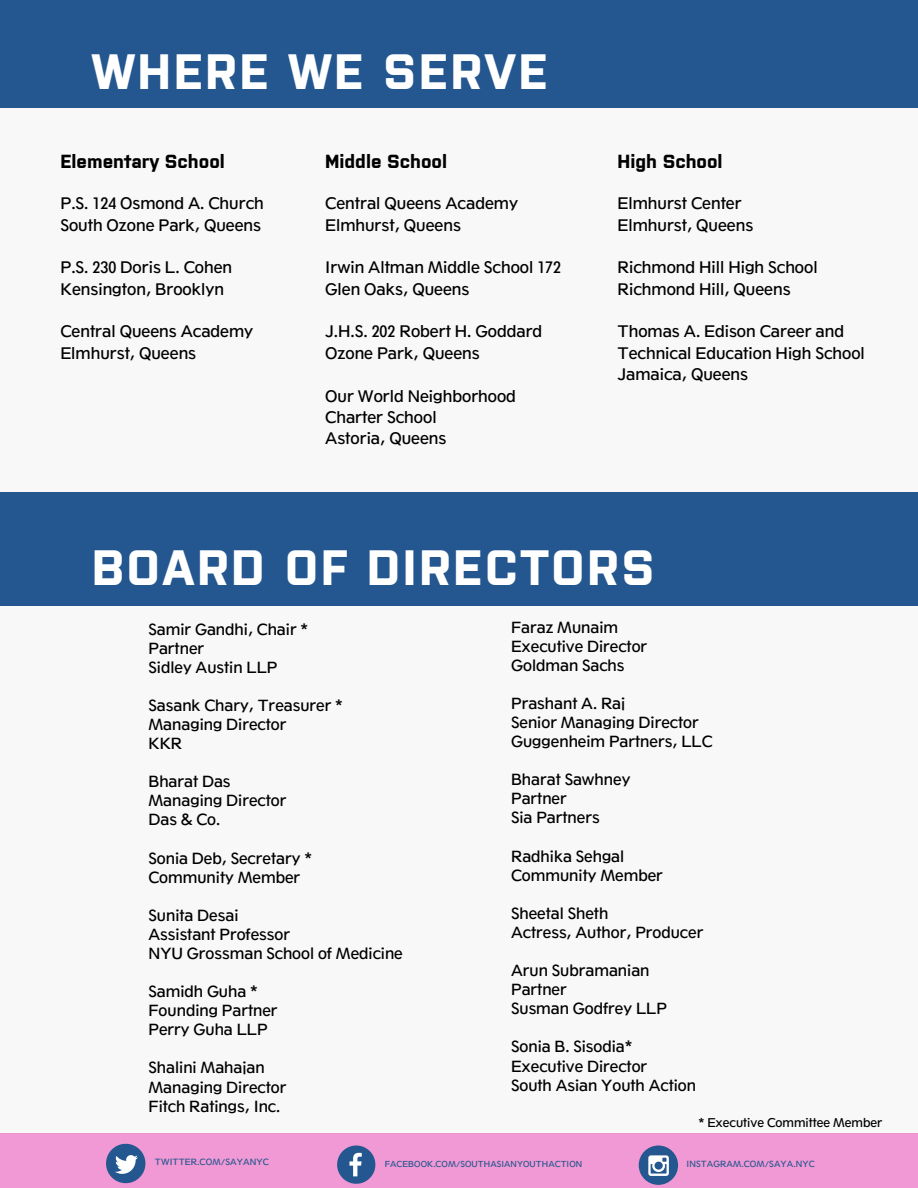
<style>
.page{position:relative;width:918px;height:1188px;background:#fff}
.page>*{position:absolute;margin:0;border:0;box-sizing:border-box;transform-origin:0 0}
.t1{font:700 49.65px "Purista";letter-spacing:.05em;color:#fff}
.t2{font:700 18.9px "Purista";color:#000}
.t3{font:15.75px/21.3px "Tw Cen Class MT Std";color:#000}
.t4{font:15.3px/19px "Tw Cen Class MT Std";color:#000}
.t5{font:12px "Tw Cen Class MT Std";color:#000}
.t6{font:8.55px "Tw Cen Class MT Std";letter-spacing:.01em;color:#24578f}
.t7{font:8.4px "Tw Cen Class MT Std";letter-spacing:.01em;color:#24578f}
.t8{font:8.25px "Tw Cen Class MT Std";letter-spacing:.01em;color:#24578f}
</style>
<div class="page">
<div style="left:0;top:1134px;width:918px;height:54px;background:#f099d4"></div>
<svg style="left:106px;top:1144px;width:39px;height:39px"></svg>
<svg style="left:337px;top:1146px;width:38px;height:38px"></svg>
<div style="left:639px;top:1146px;width:39px;height:39px;background:#24578f;border-radius:50%"></div>
<svg style="left:648px;top:1155px;width:21px;height:21px"></svg>
<div style="left:0;top:108px;width:918px;height:384px;background:#f8f8f8"></div>
<div style="left:0;top:0;width:918px;height:108px;background:#24578f"></div>
<div style="left:0;top:492px;width:918px;height:114px;background:#24578f"></div>
<div style="left:0;top:606px;width:918px;height:527px;background:#f8f8f8"></div>
<h1 class="t1" style="left:92px;top:35px;width:458px">WHERE WE SERVE</h1>
<p class="t2" style="left:60px;top:147px;width:166px">Elementary School</p>
<p class="t3" style="left:60px;top:193px;width:205px">P.S. 124 Osmond A. Church<br>South Ozone Park, Queens</p>
<p class="t3" style="left:60px;top:257px;width:173px">P.S. 230 Doris L. Cohen<br>Kensington, Brooklyn</p>
<p class="t3" style="left:60px;top:321px;width:194px">Central Queens Academy<br>Elmhurst, Queens</p>
<p class="t2" style="left:325px;top:147px;width:123px">Middle School</p>
<p class="t3" style="left:325px;top:193px;width:194px">Central Queens Academy<br>Elmhurst, Queens</p>
<p class="t3" style="left:325px;top:257px;width:237px">Irwin Altman Middle School 172<br>Glen Oaks, Queens</p>
<p class="t3" style="left:325px;top:321px;width:219px">J.H.S. 202 Robert H. Goddard<br>Ozone Park, Queens</p>
<p class="t3" style="left:325px;top:386px;width:192px">Our World Neighborhood<br>Charter School<br>Astoria, Queens</p>
<p class="t2" style="left:618px;top:147px;width:107px">High School</p>
<p class="t3" style="left:618px;top:193px;width:137px">Elmhurst Center<br>Elmhurst, Queens</p>
<p class="t3" style="left:618px;top:257px;width:202px">Richmond Hill High School<br>Richmond Hill, Queens</p>
<p class="t3" style="left:618px;top:321px;width:249px">Thomas A. Edison Career and<br>Technical Education High School<br>Jamaica, Queens</p>
<h1 class="t1" style="left:92px;top:531px;width:564px">BOARD OF DIRECTORS</h1>
<p class="t4" style="left:149px;top:620px;width:161px">Samir Gandhi, Chair *<br>Partner<br>Sidley Austin LLP</p>
<p class="t4" style="left:149px;top:696px;width:196px">Sasank Chary, Treasurer *<br>Managing Director<br>KKR</p>
<p class="t4" style="left:149px;top:773px;width:139px">Bharat Das<br>Managing Director<br>Das &amp; Co.</p>
<p class="t4" style="left:149px;top:849px;width:165px">Sonia Deb, Secretary *<br>Community Member</p>
<p class="t4" style="left:149px;top:906px;width:256px">Sunita Desai<br>Assistant Professor<br>NYU Grossman School of Medicine</p>
<p class="t4" style="left:149px;top:982px;width:131px">Samidh Guha *<br>Founding Partner<br>Perry Guha LLP</p>
<p class="t4" style="left:149px;top:1059px;width:139px">Shalini Mahajan<br>Managing Director<br>Fitch Ratings, Inc.</p>
<p class="t4" style="left:511px;top:618px;width:138px">Faraz Munaim<br>Executive Director<br>Goldman Sachs</p>
<p class="t4" style="left:511px;top:694px;width:203px">Prashant A. Raj<br>Senior Managing Director<br>Guggenheim Partners, LLC</p>
<p class="t4" style="left:511px;top:771px;width:121px">Bharat Sawhney<br>Partner<br>Sia Partners</p>
<p class="t4" style="left:511px;top:847px;width:153px">Radhika Sehgal<br>Community Member</p>
<p class="t4" style="left:511px;top:904px;width:194px">Sheetal Sheth<br>Actress, Author, Producer</p>
<p class="t4" style="left:511px;top:961px;width:157px">Arun Subramanian<br>Partner<br>Susman Godfrey LLP</p>
<p class="t4" style="left:511px;top:1038px;width:186px">Sonia B. Sisodia*<br>Executive Director<br>South Asian Youth Action</p>
<p class="t5" style="left:698px;top:1118px;width:186px">* Executive Committee Member</p>
<p class="t6" style="left:155px;top:1158px;width:116px">TWITTER.COM/SAYANYC</p>
<p class="t8" style="left:385px;top:1160px;width:199px">FACEBOOK.COM/SOUTHASIANYOUTHACTION</p>
<p class="t7" style="left:687px;top:1161px;width:130px">INSTAGRAM.COM/SAYA.NYC</p>
</div>
